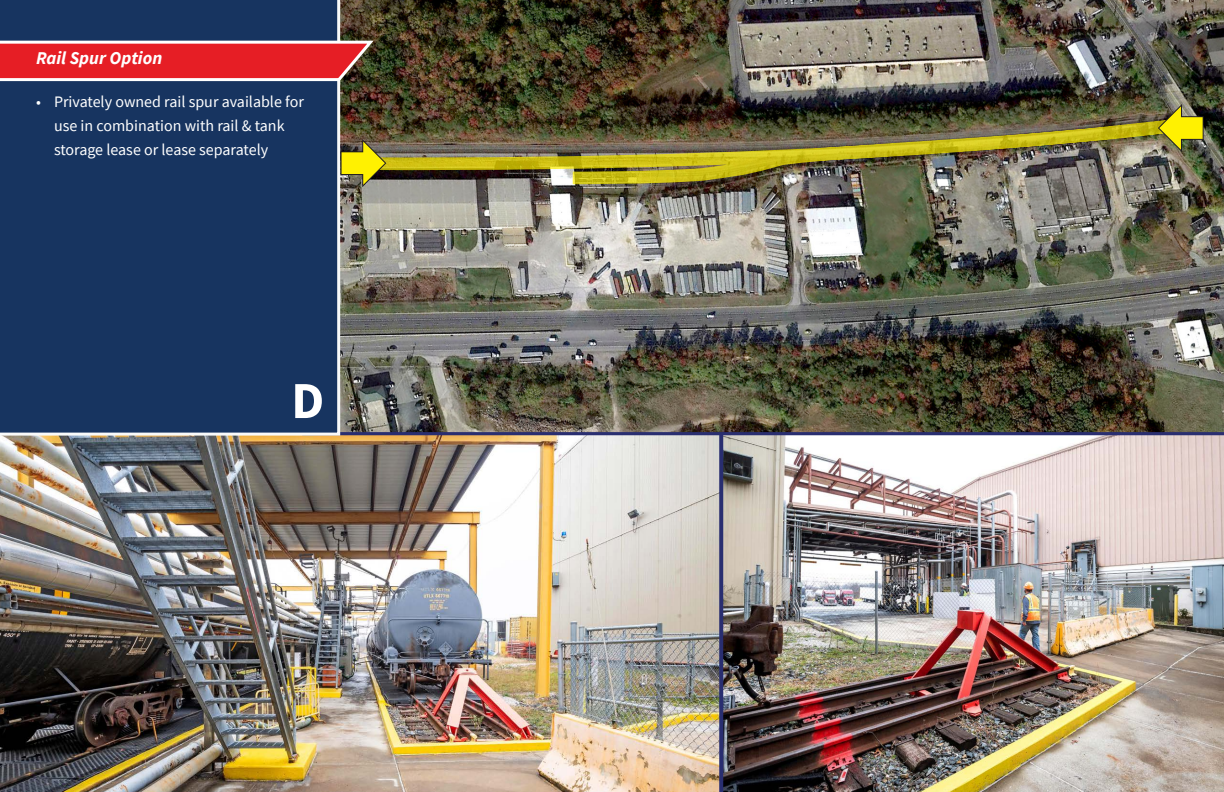
<style>
.page{position:relative;width:1224px;height:792px;background:#fff}
.page>*{position:absolute;margin:0;border:0;box-sizing:border-box;transform-origin:0 0}
.t1{font:700 52px "Source Sans Pro";color:#fff}
.t2{font:italic 700 18px "Source Sans Pro";color:#fff}
.t3{font:16px/24px "Source Sans Pro";color:#fff}
</style>
<div class="page">
<img style="left:722px;top:435px;width:502px;height:357px">
<img style="left:0;top:435px;width:722px;height:357px">
<img style="left:340px;top:0;width:884px;height:435px">
<img style="left:358px;top:116px;width:838px;height:69px">
<div style="left:0;top:0;width:340px;height:436px;background:#173460"></div>
<svg style="left:0;top:39px;width:377px;height:44px;background:#d03f46"></svg>
<svg style="left:342px;top:141px;width:43px;height:44px;background:#6d6640"></svg>
<img style="left:1159px;top:106px;width:44px;height:44px">
<p class="t2" style="left:36px;top:46px;width:128px">Rail Spur Option</p>
<p class="t3" style="left:54px;top:90px;width:251px;text-indent:-18px">• Privately owned rail spur available for use in combination with rail &amp; tank storage lease or lease separately</p>
<p class="t1" style="left:291px;top:366px;width:35px">D</p>
</div>
